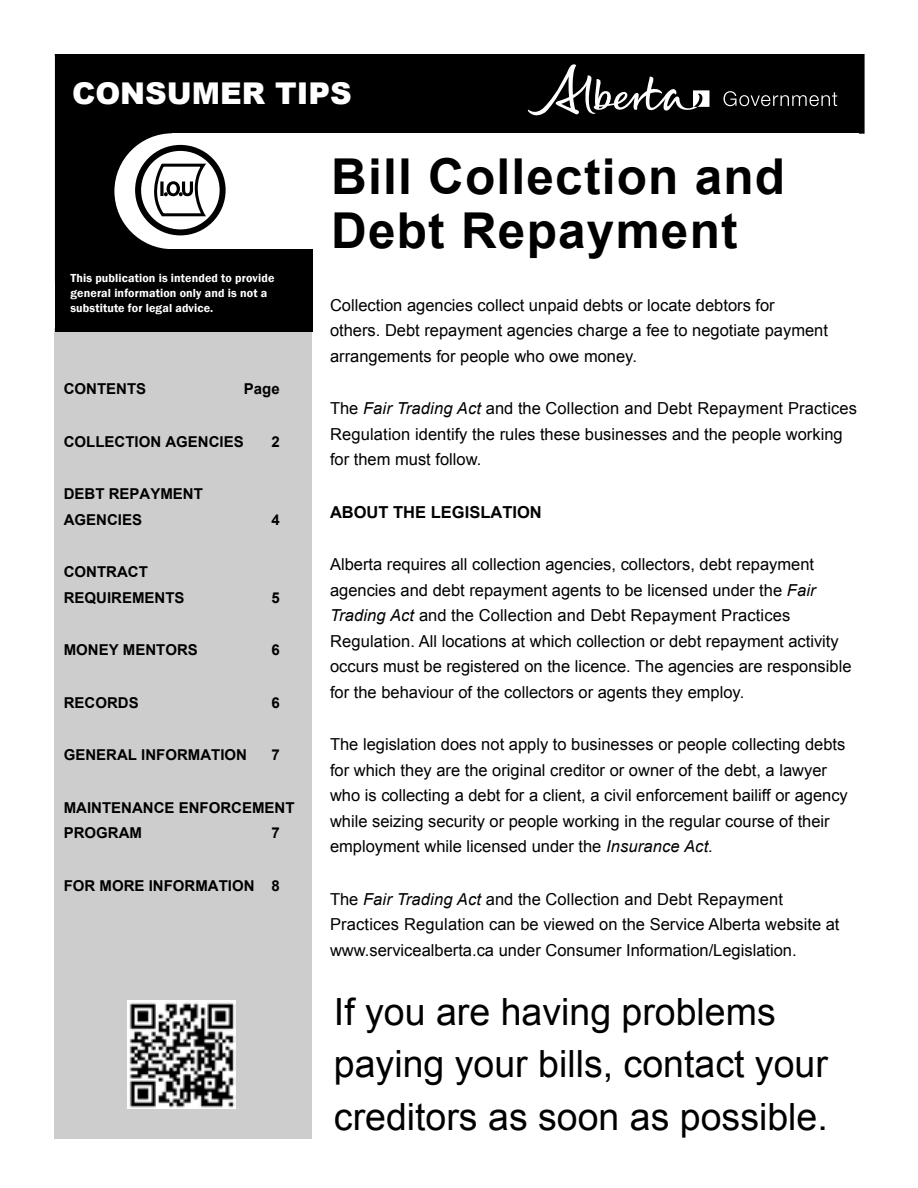
<style>
.page{position:relative;width:918px;height:1188px;background:#fff}
.page>*{position:absolute;margin:0;border:0;box-sizing:border-box;transform-origin:0 0}
.t1{font:700 49.5px/54px "Arial";letter-spacing:.025em;color:#000}
.body{font:37.5px/52.5px "Arial";color:#000}
.body-2{font:900 30px "Arial";color:#fff}
.body-3{font:16.5px/25.5px "Arial";color:#000}
.key_headings{font:700 16.5px "Arial";color:#000}
.key_headings-2{font:700 15px/25.5px "Arial";color:#000}
.t2{font:600 12px/15px "Franklin Gothic";letter-spacing:.01em;color:#fff}
.s1{font-style:italic}
</style>
<div class="page">
<div style="left:54px;top:328px;width:258px;height:810px;background:#cdcdcd"></div>
<svg style="left:55px;top:54px;width:810px;height:229px;fill:#000"></svg>
<div style="left:114px;top:133px;width:116px;height:116px;background:#fff;border-radius:50%"></div>
<div style="left:173px;top:133px;width:686px;height:116px;background:#fff"></div>
<div style="left:55px;top:249px;width:257px;height:83px;background:#000"></div>
<div style="left:135px;top:145px;width:91px;height:90px;border:6px solid #000;border-radius:50%"></div>
<svg style="left:147px;top:162px;width:62px;height:56px"></svg>
<img style="left:127px;top:1000px;width:108px;height:108px">
<svg style="left:724px;top:91px;width:113px;height:15px;background:#343434"></svg>
<svg style="left:528px;top:64px;width:181px;height:51px;background:#323232"></svg>
<p class="body-2" style="left:72px;top:71px;width:281px">CONSUMER TIPS</p>
<p class="t2" style="left:70px;top:271px;width:205px">This publication is intended to provide general information only and is not a substitute for legal advice.</p>
<p class="key_headings-2" style="left:64px;top:377px;width:84px">CONTENTS</p>
<p class="key_headings-2" style="left:244px;top:377px;width:37px">Page</p>
<p class="key_headings-2" style="left:64px;top:429px;width:182px">COLLECTION AGENCIES</p>
<p class="key_headings-2" style="left:271px;top:429px;width:10px">2</p>
<p class="key_headings-2" style="left:64px;top:482px;width:141px">DEBT REPAYMENT<br>AGENCIES</p>
<p class="key_headings-2" style="left:64px;top:560px;width:122px">CONTRACT<br>REQUIREMENTS</p>
<p class="key_headings-2" style="left:271px;top:507px;width:10px">4</p>
<p class="key_headings-2" style="left:271px;top:585px;width:10px">5</p>
<p class="key_headings-2" style="left:64px;top:638px;width:136px">MONEY MENTORS</p>
<p class="key_headings-2" style="left:271px;top:638px;width:10px">6</p>
<p class="key_headings-2" style="left:64px;top:690px;width:77px">RECORDS</p>
<p class="key_headings-2" style="left:271px;top:690px;width:10px">6</p>
<p class="key_headings-2" style="left:64px;top:743px;width:185px">GENERAL INFORMATION</p>
<p class="key_headings-2" style="left:271px;top:743px;width:10px">7</p>
<p class="key_headings-2" style="left:64px;top:795px;width:232px">MAINTENANCE ENFORCEMENT<br>PROGRAM</p>
<p class="key_headings-2" style="left:271px;top:821px;width:10px">7</p>
<p class="key_headings-2" style="left:64px;top:873px;width:218px">FOR MORE INFORMATION 8</p>
<p class="t1" style="left:331px;top:151px;width:456px">Bill Collection and<br>Debt Repayment</p>
<p class="body-3" style="left:330px;top:292px;width:500px">Collection agencies collect unpaid debts or locate debtors for others. Debt repayment agencies charge a fee to negotiate payment arrangements for people who owe money.</p>
<p class="body-3" style="left:330px;top:396px;width:529px">The <span class="s1">Fair Trading Act</span> and the Collection and Debt Repayment Practices<br>Regulation identify the rules these businesses and the people working for them must follow.</p>
<p class="key_headings" style="left:330px;top:501px;width:213px">ABOUT THE LEGISLATION</p>
<p class="body-3" style="left:330px;top:552px;width:523px">Alberta requires all collection agencies, collectors, debt repayment agencies and debt repayment agents to be licensed under the <span class="s1">Fair Trading Act</span> and the Collection and Debt Repayment Practices Regulation. All locations at which collection or debt repayment activity occurs must be registered on the licence. The agencies are responsible for the behaviour of the collectors or agents they employ.</p>
<p class="body-3" style="left:330px;top:732px;width:519px">The legislation does not apply to businesses or people collecting debts for which they are the original creditor or owner of the debt, a lawyer who is collecting a debt for a client, a civil enforcement bailiff or agency while seizing security or people working in the regular course of their employment while licensed under the <span class="s1">Insurance Act.</span></p>
<p class="body-3" style="left:330px;top:886px;width:511px">The <span class="s1">Fair Trading Act</span> and the Collection and Debt Repayment<br>Practices Regulation can be viewed on the Service Alberta website at www.servicealberta.ca under Consumer Information/Legislation.</p>
<p class="body" style="left:334px;top:986px;width:495px">If you are having problems paying your bills, contact your creditors as soon as possible.</p>
</div>
